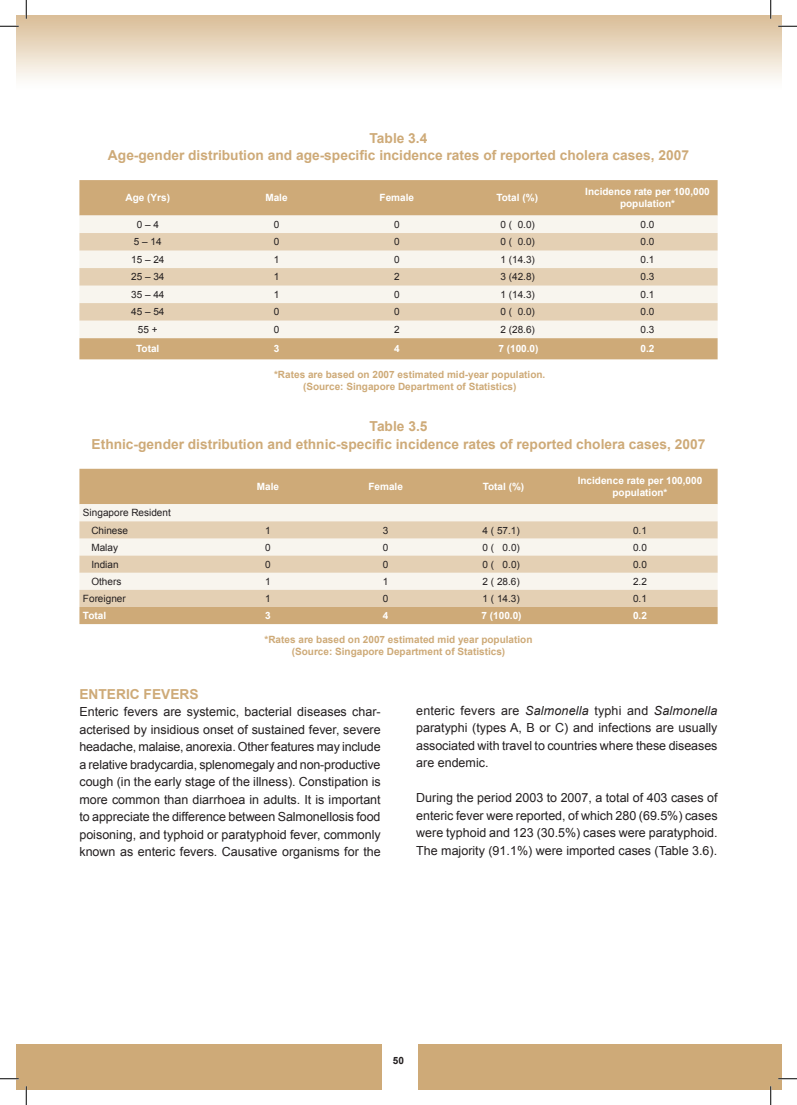
<style>
.page{position:relative;width:797px;height:1105px;background:#fff}
.page>*{position:absolute;margin:0;border:0;box-sizing:border-box;transform-origin:0 0}
.t1{font:700 13.75px/17.5px "Arial";color:#ceaa78;text-align:center}
.t2{font:12.5px/17.5px "Arial";color:#231f20;text-align:justify}
.t3{font:10px/17.1px "Arial";color:#231f20}
.t4{font:700 10px/12px "Arial";color:#ceaa78;text-align:center}
.t5{font:700 10px/12px "Arial";color:#fff;text-align:center}
.t6{font:700 10px "Arial";color:#231f20}
.s1{font-style:italic}
</style>
<div class="page">
<div style="left:16px;top:1044px;width:754px;height:45px;background:#ceaa78"></div>
<div style="left:382px;top:1036px;width:35px;height:53px;background:#fff"></div>
<div style="left:770px;top:1044px;width:11px;height:45px;background:#ceaa78"></div>
<div style="left:79px;top:180px;width:638px;height:179px;background:#ceaa78"></div>
<div style="left:79px;top:216px;width:638px;height:122px;background:#f8f5ee"></div>
<svg style="left:79px;top:233px;width:638px;height:88px;background:#ecdfcb"></svg>
<div style="left:79px;top:469px;width:638px;height:155px;background:#ceaa78"></div>
<div style="left:79px;top:504px;width:638px;height:17px;background:#f8f5ee"></div>
<svg style="left:79px;top:521px;width:638px;height:86px;background:#ecdecb"></svg>
<svg style="left:0;top:25px;width:19px;height:2px"></svg>
<svg style="left:778px;top:25px;width:19px;height:2px"></svg>
<svg style="left:0;top:1078px;width:19px;height:1px"></svg>
<svg style="left:778px;top:1078px;width:19px;height:1px"></svg>
<svg style="left:25px;top:0;width:2px;height:19px"></svg>
<svg style="left:25px;top:1086px;width:2px;height:19px"></svg>
<svg style="left:770px;top:0;width:1px;height:19px"></svg>
<svg style="left:770px;top:1086px;width:1px;height:19px"></svg>
<p class="t1" style="left:108px;top:129px;width:582px">Table 3.4<br>Age-gender distribution and age-specific incidence rates of reported cholera cases, 2007</p>
<p class="t5" style="left:126px;top:192px;width:46px">Age (Yrs)</p>
<p class="t5" style="left:265px;top:192px;width:24px">Male</p>
<p class="t5" style="left:379px;top:192px;width:36px">Female</p>
<p class="t5" style="left:496px;top:192px;width:43px">Total (%)</p>
<p class="t5" style="left:585px;top:186px;width:126px">Incidence rate per 100,000 population*</p>
<p class="t3" style="left:137px;top:216px;width:24px">0 – 4</p>
<p class="t3" style="left:274px;top:216px;width:7px">0</p>
<p class="t3" style="left:394px;top:216px;width:7px">0</p>
<p class="t3" style="left:500px;top:216px;width:36px">0 ( 0.0)</p>
<p class="t3" style="left:640px;top:216px;width:15px">0.0</p>
<p class="t3" style="left:134px;top:233px;width:29px">5 – 14</p>
<p class="t3" style="left:274px;top:233px;width:7px">0</p>
<p class="t3" style="left:394px;top:233px;width:7px">0</p>
<p class="t3" style="left:500px;top:233px;width:36px">0 ( 0.0)</p>
<p class="t3" style="left:640px;top:233px;width:15px">0.0</p>
<p class="t3" style="left:131px;top:251px;width:35px">15 – 24</p>
<p class="t3" style="left:274px;top:251px;width:7px">1</p>
<p class="t3" style="left:394px;top:251px;width:7px">0</p>
<p class="t3" style="left:500px;top:251px;width:36px">1 (14.3)</p>
<p class="t3" style="left:640px;top:251px;width:15px">0.1</p>
<p class="t3" style="left:131px;top:268px;width:35px">25 – 34</p>
<p class="t3" style="left:274px;top:268px;width:7px">1</p>
<p class="t3" style="left:394px;top:268px;width:7px">2</p>
<p class="t3" style="left:500px;top:268px;width:36px">3 (42.8)</p>
<p class="t3" style="left:640px;top:268px;width:15px">0.3</p>
<p class="t3" style="left:131px;top:286px;width:35px">35 – 44</p>
<p class="t3" style="left:274px;top:286px;width:7px">1</p>
<p class="t3" style="left:394px;top:286px;width:7px">0</p>
<p class="t3" style="left:500px;top:286px;width:36px">1 (14.3)</p>
<p class="t3" style="left:640px;top:286px;width:15px">0.1</p>
<p class="t3" style="left:131px;top:303px;width:35px">45 – 54</p>
<p class="t3" style="left:274px;top:303px;width:7px">0</p>
<p class="t3" style="left:394px;top:303px;width:7px">0</p>
<p class="t3" style="left:500px;top:303px;width:36px">0 ( 0.0)</p>
<p class="t3" style="left:640px;top:303px;width:15px">0.0</p>
<p class="t3" style="left:138px;top:321px;width:21px">55 +</p>
<p class="t3" style="left:274px;top:321px;width:7px">0</p>
<p class="t3" style="left:394px;top:321px;width:7px">2</p>
<p class="t3" style="left:500px;top:321px;width:36px">2 (28.6)</p>
<p class="t3" style="left:640px;top:321px;width:15px">0.3</p>
<p class="t5" style="left:136px;top:343px;width:25px">Total</p>
<p class="t5" style="left:274px;top:343px;width:7px">3</p>
<p class="t5" style="left:394px;top:343px;width:7px">4</p>
<p class="t5" style="left:498px;top:343px;width:42px">7 (100.0)</p>
<p class="t5" style="left:640px;top:343px;width:15px">0.2</p>
<p class="t4" style="left:274px;top:369px;width:273px">*Rates are based on 2007 estimated mid-year population. (Source: Singapore Department of Statistics)</p>
<p class="t1" style="left:92px;top:418px;width:615px">Table 3.5<br>Ethnic-gender distribution and ethnic-specific incidence rates of reported cholera cases, 2007</p>
<p class="t5" style="left:257px;top:481px;width:24px">Male</p>
<p class="t5" style="left:368px;top:481px;width:36px">Female</p>
<p class="t5" style="left:483px;top:481px;width:43px">Total (%)</p>
<p class="t5" style="left:577px;top:475px;width:126px">Incidence rate per 100,000 population*</p>
<p class="t3" style="left:91px;top:504px;width:81px;text-indent:-8px">Singapore Resident<br>Chinese</p>
<p class="t3" style="left:265px;top:521px;width:7px">1</p>
<p class="t3" style="left:383px;top:521px;width:7px">3</p>
<p class="t3" style="left:482px;top:521px;width:39px">4 ( 57.1)</p>
<p class="t3" style="left:633px;top:521px;width:15px">0.1</p>
<p class="t3" style="left:91px;top:539px;width:28px">Malay</p>
<p class="t3" style="left:265px;top:539px;width:7px">0</p>
<p class="t3" style="left:383px;top:539px;width:7px">0</p>
<p class="t3" style="left:482px;top:539px;width:39px">0 ( 0.0)</p>
<p class="t3" style="left:633px;top:539px;width:15px">0.0</p>
<p class="t3" style="left:91px;top:556px;width:29px">Indian</p>
<p class="t3" style="left:265px;top:556px;width:7px">0</p>
<p class="t3" style="left:383px;top:556px;width:7px">0</p>
<p class="t3" style="left:482px;top:556px;width:39px">0 ( 0.0)</p>
<p class="t3" style="left:633px;top:556px;width:15px">0.0</p>
<p class="t3" style="left:91px;top:573px;width:32px">Others</p>
<p class="t3" style="left:265px;top:573px;width:7px">1</p>
<p class="t3" style="left:383px;top:573px;width:7px">1</p>
<p class="t3" style="left:482px;top:573px;width:39px">2 ( 28.6)</p>
<p class="t3" style="left:633px;top:573px;width:15px">2.2</p>
<p class="t3" style="left:83px;top:590px;width:44px">Foreigner</p>
<p class="t3" style="left:265px;top:590px;width:7px">1</p>
<p class="t3" style="left:383px;top:590px;width:7px">0</p>
<p class="t3" style="left:482px;top:590px;width:39px">1 ( 14.3)</p>
<p class="t3" style="left:633px;top:590px;width:15px">0.1</p>
<p class="t5" style="left:83px;top:610px;width:25px">Total</p>
<p class="t5" style="left:265px;top:610px;width:7px">3</p>
<p class="t5" style="left:383px;top:610px;width:7px">4</p>
<p class="t5" style="left:481px;top:610px;width:42px">7 (100.0)</p>
<p class="t5" style="left:633px;top:610px;width:15px">0.2</p>
<p class="t4" style="left:264px;top:634px;width:269px">*Rates are based on 2007 estimated mid year population (Source: Singapore Department of Statistics)</p>
<p class="t1" style="left:79px;top:685px;width:121px">ENTERIC FEVERS</p>
<p class="t2" style="left:79px;top:703px;width:303px">Enteric fevers are systemic, bacterial diseases char&shy;acterised by insidious onset of sustained fever, severe headache, malaise, anorexia. Other features may include a relative bradycardia, splenomegaly and non-productive cough (in the early stage of the illness). Constipation is more common than diarrhoea in adults. It is important to appreciate the difference between Salmonellosis food poisoning, and typhoid or paratyphoid fever, commonly known as enteric fevers. Causative organisms for the</p>
<p class="t2" style="left:416px;top:701px;width:303px">enteric fevers are <span class="s1">Salmonella</span> typhi and <span class="s1">Salmonella </span>paratyphi (types A, B or C) and infections are usually associated with travel to countries where these diseases are endemic.</p>
<p class="t2" style="left:416px;top:789px;width:303px">During the period 2003 to 2007, a total of 403 cases of enteric fever were reported, of which 280 (69.5%) cases were typhoid and 123 (30.5%) cases were paratyphoid.<br>The majority (91.1%) were imported cases (Table 3.6).</p>
<p class="t6" style="left:393px;top:1055px;width:13px">50</p>
</div>
